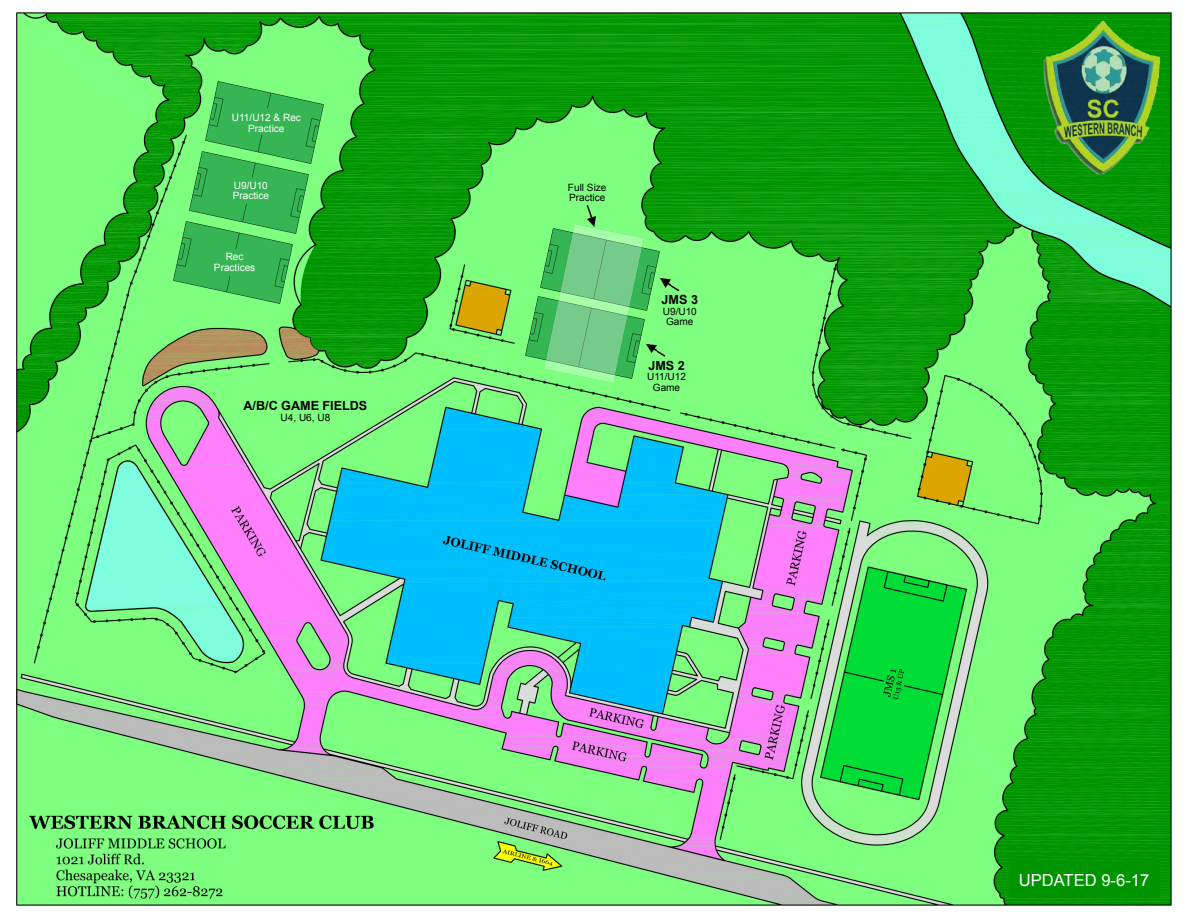
<style>
.page{position:relative;width:1188px;height:918px;background:#fff}
.page>*{position:absolute;margin:0;border:0;box-sizing:border-box;transform-origin:0 0}
.t1{font:16.65px "Arial";color:#fff}
.t2{font:700 12.6px "Arial";color:#000}
.t3{font:10.05px/10.4px "Arial";color:#fff;text-align:center}
.t4{font:10.05px/10.4px "Arial";color:#000;text-align:center}
</style>
<div class="page">
<img style="left:17px;top:13px;width:1154px;height:892px">
<svg style="left:586px;top:204px;width:10px;height:20px"></svg>
<svg style="left:660px;top:279px;width:21px;height:13px"></svg>
<svg style="left:646px;top:344px;width:21px;height:14px"></svg>
<img style="left:173px;top:221px;width:119px;height:82px">
<img style="left:526px;top:296px;width:119px;height:82px">
<img style="left:540px;top:229px;width:119px;height:82px">
<img style="left:189px;top:151px;width:119px;height:82px">
<img style="left:205px;top:82px;width:119px;height:82px">
<img style="left:241px;top:109px;width:52px;height:26px">
<img style="left:227px;top:177px;width:52px;height:27px">
<img style="left:208px;top:249px;width:53px;height:26px">
<img style="left:545px;top:224px;width:98px;height:158px">
<div style="left:1009px;top:862px;width:151px;height:35px;background:#009500"></div>
<p class="t3" style="left:232px;top:114px;width:71px">U11/U12 &amp; Rec<br>Practice</p>
<p class="t3" style="left:233px;top:181px;width:38px;text-align:left">U9/U10<br>Practice</p>
<p class="t3" style="left:214px;top:253px;width:43px">Rec<br>Practices</p>
<p class="t2" style="left:243px;top:401px;width:125px">A/B/C GAME FIELDS</p>
<p class="t4" style="left:281px;top:413px;width:51px">U4, U6, U8</p>
<p class="t4" style="left:568px;top:183px;width:40px;text-align:left">Full Size<br>Practice</p>
<p class="t2" style="left:662px;top:295px;width:38px">JMS 3</p>
<p class="t4" style="left:663px;top:307px;width:36px">U9/U10<br>Game</p>
<p class="t2" style="left:648px;top:361px;width:38px">JMS 2</p>
<p class="t4" style="left:647px;top:373px;width:40px">U11/U12<br>Game</p>
<h1 class="t1" style="left:1019px;top:873px;width:132px">UPDATED 9-6-17</h1>
</div>
